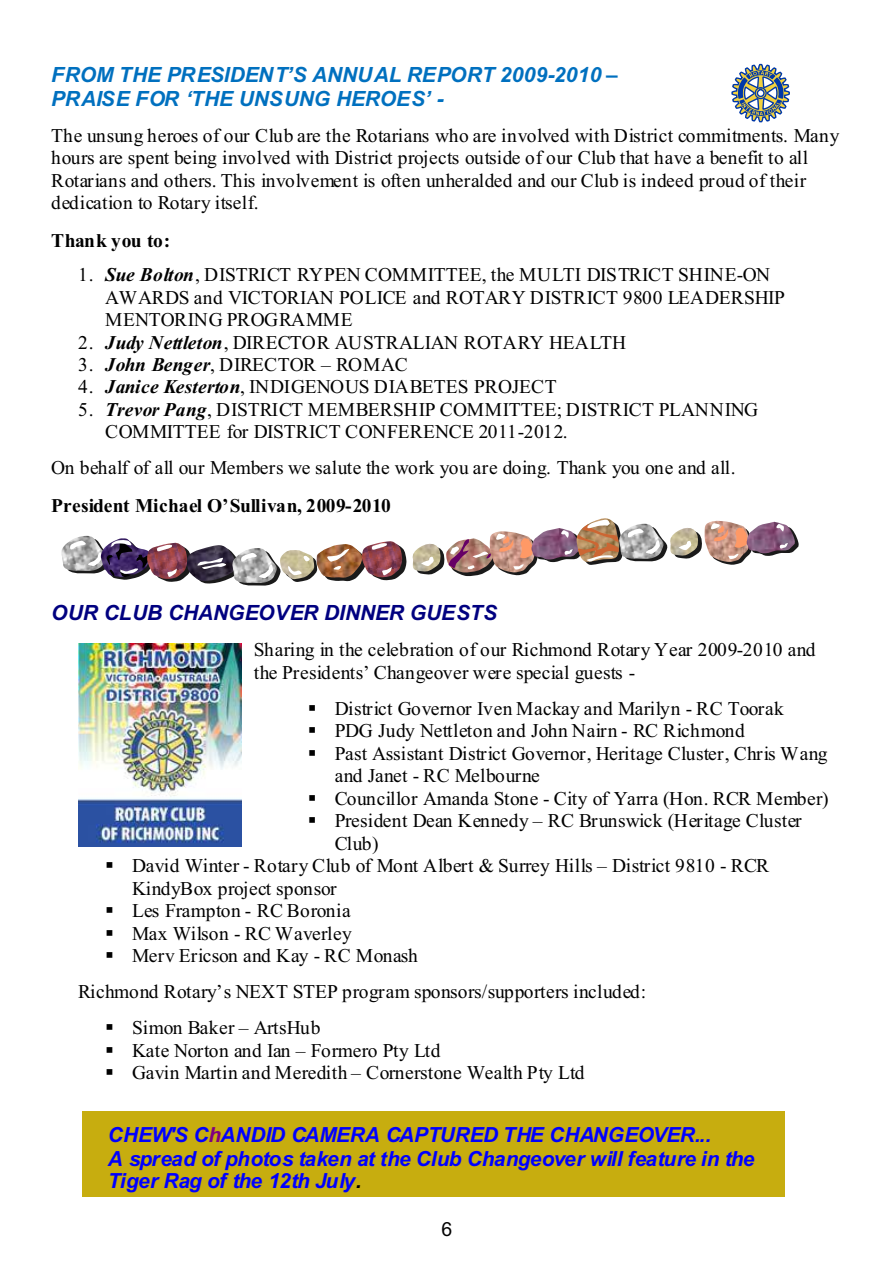
<style>
.page{position:relative;width:893px;height:1263px;background:#fff}
.page>*{position:absolute;margin:0;border:0;box-sizing:border-box;transform-origin:0 0}
.t1{font:italic 700 21px/24px "Arial";letter-spacing:-.005em;color:#0070bf}
.t2{font:italic 700 21px "Arial";letter-spacing:-.01em;color:#000080}
.t3{font:italic 700 20.85px/23.1px "Arial";letter-spacing:-.02em;color:#00f}
.t4{font:19.5px/22.5px "Times New Roman";letter-spacing:.005em;color:#000}
.t5{font:700 19.5px "Times New Roman";letter-spacing:-.01em;color:#000}
.t6{font:19.5px "Wingdings";color:#000}
.t7{font:19.5px "Arial";color:#000}
.s1{font-weight:700;font-style:italic}
.s2{color:#800080}
.s3{color:#000}
</style>
<div class="page">
<div style="left:82px;top:1112px;width:703px;height:85px;background:#c7ad0f"></div>
<svg style="left:731px;top:63px;width:59px;height:60px"></svg>
<img style="left:61px;top:536px;width:32px;height:31px">
<img style="left:64px;top:538px;width:343px;height:48px">
<img style="left:413px;top:553px;width:1px;height:16px">
<svg style="left:414px;top:519px;width:385px;height:57px"></svg>
<img style="left:78px;top:643px;width:163px;height:204px">
<p class="t1" style="left:51px;top:65px;width:568px">FROM THE PRESIDENT’S ANNUAL REPORT 2009-2010 –<br>PRAISE FOR ‘THE UNSUNG HEROES’ -</p>
<p class="t4" style="left:51px;top:126px;width:790px">The unsung heroes of our Club are the Rotarians who are involved with District commitments. Many hours are spent being involved with District projects outside of our Club that have a benefit to all Rotarians and others. This involvement is often unheralded and our Club is indeed proud of their dedication to Rotary itself.</p>
<p class="t5" style="left:51px;top:234px;width:120px">Thank you to:</p>
<p class="t4" style="left:105px;top:265px;width:681px;text-indent:-27px">1. <span class="s1">Sue Bolton</span>, DISTRICT RYPEN COMMITTEE, the MULTI DISTRICT SHINE-ON<br>AWARDS and VICTORIAN POLICE and ROTARY DISTRICT 9800 LEADERSHIP<br>MENTORING PROGRAMME</p>
<p class="t4" style="left:78px;top:333px;width:549px">2. <span class="s1">Judy Nettleton</span>, DIRECTOR AUSTRALIAN ROTARY HEALTH</p>
<p class="t4" style="left:78px;top:355px;width:331px">3. <span class="s1">John Benger</span>, DIRECTOR – ROMAC</p>
<p class="t4" style="left:78px;top:378px;width:480px">4. <span class="s1">Janice Kesterton</span>, INDIGENOUS DIABETES PROJECT</p>
<p class="t4" style="left:105px;top:400px;width:654px;text-indent:-27px">5. <span class="s1">Trevor Pang</span>, DISTRICT MEMBERSHIP COMMITTEE; DISTRICT PLANNING<br>COMMITTEE for DISTRICT CONFERENCE 2011-2012.</p>
<p class="t4" style="left:51px;top:458px;width:686px">On behalf of all our Members we salute the work you are doing. Thank you one and all.</p>
<p class="t5" style="left:51px;top:498px;width:341px">President Michael O’Sullivan, 2009-2010</p>
<p class="t2" style="left:51px;top:605px;width:447px">OUR CLUB CHANGEOVER DINNER GUESTS</p>
<p class="t4" style="left:254px;top:640px;width:563px">Sharing in the celebration of our Richmond Rotary Year 2009-2010 and the Presidents’ Changeover were special guests -</p>
<p class="t4" style="left:335px;top:699px;width:451px">District Governor Iven Mackay and Marilyn - RC Toorak</p>
<p class="t6" style="left:308px;top:745px;width:55px">▪</p>
<p class="t4" style="left:335px;top:721px;width:494px">PDG Judy Nettleton and John Nairn - RC Richmond<br>Past Assistant District Governor, Heritage Cluster, Chris Wang</p>
<p class="t6" style="left:105px;top:857px;width:55px">▪</p>
<p class="t6" style="left:105px;top:902px;width:55px">▪</p>
<p class="t6" style="left:308px;top:790px;width:55px">▪</p>
<p class="t6" style="left:308px;top:812px;width:55px">▪</p>
<p class="t4" style="left:335px;top:766px;width:207px">and Janet - RC Melbourne</p>
<p class="t4" style="left:335px;top:789px;width:495px">Councillor Amanda Stone - City of Yarra (Hon. RCR Member)<br>President Dean Kennedy – RC Brunswick (Heritage Cluster</p>
<p class="t4" style="left:132px;top:834px;width:638px;text-indent:202px">Club)<br>David Winter - Rotary Club of Mont Albert &amp; Surrey Hills – District 9810 - RCR</p>
<p class="t4" style="left:132px;top:879px;width:206px">KindyBox project sponsor</p>
<p class="t4" style="left:132px;top:901px;width:220px">Les Frampton - RC Boronia</p>
<p class="t4" style="left:132px;top:924px;width:287px">Max Wilson - RC Waverley<br>Merv Ericson and Kay - RC Monash</p>
<p class="t4" style="left:78px;top:982px;width:569px">Richmond Rotary’s NEXT STEP program sponsors/supporters included:</p>
<p class="t4" style="left:132px;top:1018px;width:190px">Simon Baker – ArtsHub</p>
<p class="t6" style="left:105px;top:1064px;width:55px">▪</p>
<p class="t6" style="left:105px;top:925px;width:55px">▪</p>
<p class="t6" style="left:105px;top:947px;width:55px">▪</p>
<p class="t4" style="left:132px;top:1041px;width:454px">Kate Norton and Ian – Formero Pty Ltd<br>Gavin Martin and Meredith – Cornerstone Wealth Pty Ltd</p>
<p class="t3" style="left:108px;top:1125px;width:648px">CHEW'S C<span class="s2">h</span>ANDID CAMERA CAPTURED THE CHANGEOVER...<br>A spread of photos taken at the Club Changeover will feature in the<br>Tiger Rag of the 12th July<span class="s3">.</span></p>
<p class="t7" style="left:441px;top:1221px;width:12px">6</p>
</div>
